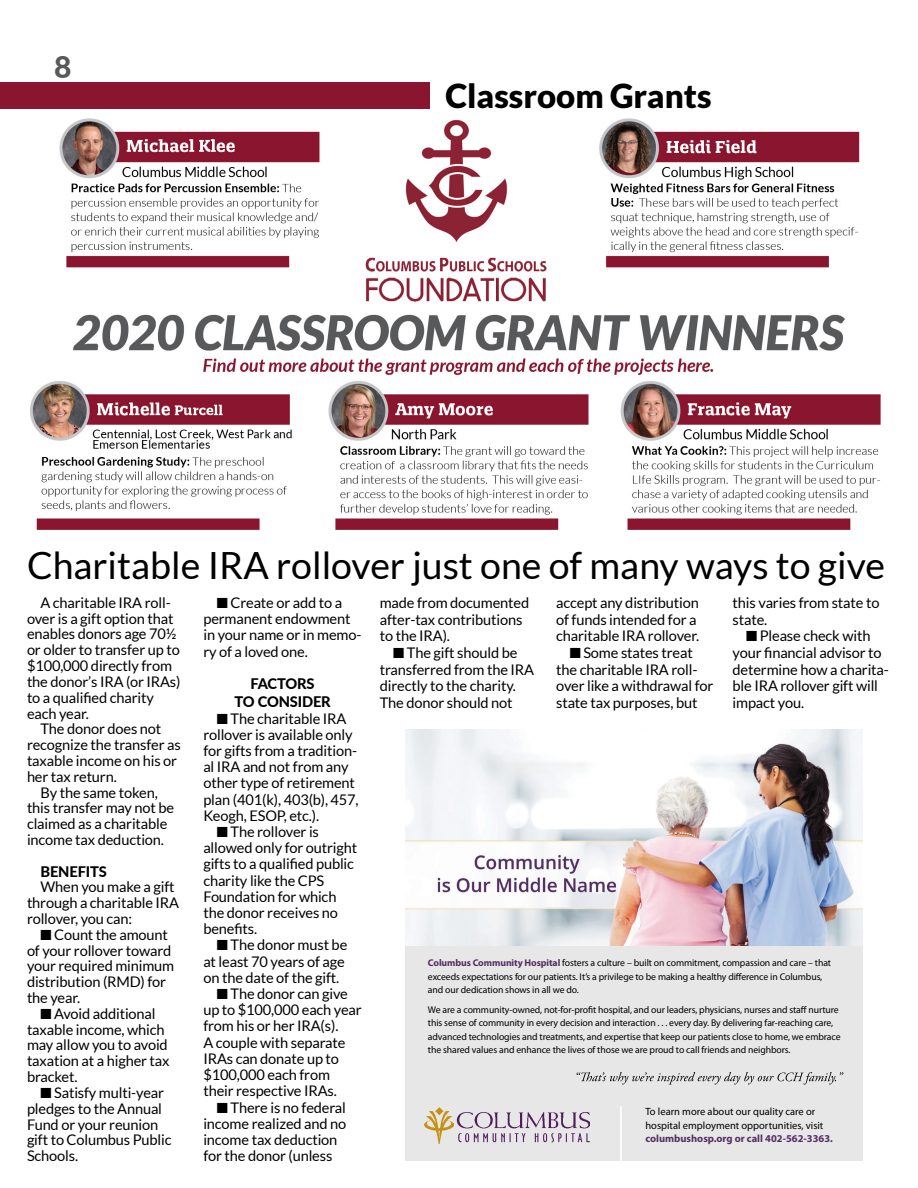
<style>
.page{position:relative;width:918px;height:1188px;background:#fff}
.page>*{position:absolute;margin:0;border:0;box-sizing:border-box;transform-origin:0 0}
.t1{font:37.5px "Lato";color:#000}
.t2{font:900 33px "Lato";color:#000}
.t3{font:800 30px "Lato";color:#58595b}
.t4{font:14.7px/16.2px "Lato";letter-spacing:-.01em;color:#000}
.t5{font:800 14.7px/18.5px "Lato";letter-spacing:-.01em;color:#000;text-align:center}
.t6{font:10.5px/13.5px "Myriad Pro";color:#000}
.t7{font:700 10.5px "Myriad Pro";color:#532e63}
.t8{font:9.75px/13.5px "Myriad Pro";letter-spacing:-.01em;color:#000}
.s1{font-weight:700;color:#532e63}
</style>
<div class="page">
<img style="left:0;top:108px;width:881px;height:422px">
<div style="left:0;top:82px;width:430px;height:26px;background:#8a152f"></div>
<div style="left:405px;top:904px;width:458px;height:257px;background:#e8e7e7"></div>
<img style="left:405px;top:730px;width:458px;height:216px">
<svg style="left:577px;top:1072px;width:266px;height:13px"></svg>
<img style="left:456px;top:1112px;width:134px;height:31px">
<img style="left:425px;top:1108px;width:29px;height:36px">
<hr style="left:620px;top:1106px;width:2px;height:55px;background:#fff">
<h3 class="t3" style="left:54px;top:44px;width:19px">8</h3>
<h2 class="t2" style="left:446px;top:77px;width:268px">Classroom Grants</h2>
<h1 class="t1" style="left:27px;top:544px;width:860px">Charitable IRA rollover just one of many ways to give</h1>
<p class="t4" style="left:27px;top:595px;width:155px;line-height:15.8px;text-indent:13px">A charitable IRA roll&shy;over is a gift option that enables donors age 70½ or older to transfer up to $100,000 directly from the donor’s IRA (or IRAs) to a qualified charity each year.</p>
<p class="t4" style="left:40px;top:721px;width:122px">The donor does not</p>
<p class="t4" style="left:27px;top:737px;width:155px">recognize the transfer as</p>
<p class="t4" style="left:27px;top:752px;width:152px">taxable income on his or</p>
<p class="t4" style="left:27px;top:768px;width:91px">her tax return.</p>
<p class="t4" style="left:40px;top:784px;width:119px">By the same token,</p>
<p class="t4" style="left:27px;top:800px;width:149px">this transfer may not be</p>
<p class="t4" style="left:27px;top:816px;width:142px">claimed as a charitable</p>
<p class="t4" style="left:27px;top:831px;width:139px">income tax deduction.</p>
<p class="t5" style="left:40px;top:861px;width:68px">BENEFITS</p>
<p class="t4" style="left:27px;top:879px;width:154px;line-height:15.8px;text-indent:13px">When you make a gift through a charitable IRA rollover, you can:</p>
<p class="t4" style="left:27px;top:927px;width:149px;line-height:15.8px;text-indent:13px">■ Count the amount of your rollover toward your required minimum distribution (RMD) for the year.</p>
<p class="t4" style="left:27px;top:1006px;width:144px;line-height:15.8px;text-indent:13px">■ Avoid additional taxable income, which may allow you to avoid taxation at a higher tax bracket.</p>
<p class="t4" style="left:27px;top:1085px;width:146px;line-height:15.8px;text-indent:13px">■ Satisfy multi-year pledges to the Annual<br>Fund or your reunion gift to Columbus Public<br>Schools.</p>
<p class="t4" style="left:203px;top:594px;width:160px;text-indent:13px">■ Create or add to a permanent endowment in your name or in memo&shy;ry of a loved one.</p>
<p class="t5" style="left:234px;top:674px;width:98px">FACTORS<br>TO CONSIDER</p>
<p class="t4" style="left:203px;top:710px;width:157px;text-indent:13px">■ The charitable IRA rollover is available only for gifts from a tradition&shy;al IRA and not from any other type of retirement plan (401(k), 403(b), 457,<br>Keogh, ESOP, etc.).</p>
<p class="t4" style="left:203px;top:824px;width:155px;text-indent:13px">■ The rollover is allowed only for outright gifts to a qualified public charity like the CPS<br>Foundation for which the donor receives no benefits.</p>
<p class="t4" style="left:203px;top:937px;width:145px;text-indent:13px">■ The donor must be at least 70 years of age on the date of the gift.</p>
<p class="t4" style="left:203px;top:986px;width:160px;text-indent:13px">■ The donor can give up to $100,000 each year from his or her IRA(s).<br>A couple with separate<br>IRAs can donate up to $100,000 each from their respective IRAs.</p>
<p class="t4" style="left:203px;top:1099px;width:144px;text-indent:13px">■ There is no federal income realized and no income tax deduction for the donor (unless</p>
<p class="t4" style="left:380px;top:594px;width:151px;line-height:16.6px">made from documented after-tax contributions to the IRA).</p>
<p class="t4" style="left:380px;top:644px;width:156px;line-height:16.6px;text-indent:13px">■ The gift should be transferred from the IRA directly to the charity.<br>The donor should not</p>
<p class="t4" style="left:556px;top:594px;width:145px;line-height:16.6px">accept any distribution of funds intended for a charitable IRA rollover.</p>
<p class="t4" style="left:556px;top:644px;width:159px;line-height:16.6px;text-indent:13px">■ Some states treat the charitable IRA roll&shy;over like a withdrawal for state tax purposes, but</p>
<p class="t4" style="left:733px;top:594px;width:148px;line-height:16.6px">this varies from state to state.</p>
<p class="t4" style="left:733px;top:628px;width:158px;line-height:16.6px;text-indent:13px">■ Please check with your financial advisor to determine how a charita&shy;ble IRA rollover gift will impact you.</p>
<p class="t8" style="left:428px;top:956px;width:405px"><span class="s1">Columbus Community Hospital</span> fosters a culture – built on commitment, compassion and care – that exceeds expectations for our patients. It’s a privilege to be making a healthy difference in Columbus, and our dedication shows in all we do.</p>
<p class="t8" style="left:428px;top:1002px;width:414px">We are a community-owned, not-for-profit hospital, and our leaders, physicians, nurses and staff nurture this sense of community in every decision and interaction . . . every day. By delivering far-reaching care, advanced technologies and treatments, and expertise that keep our patients close to home, we embrace the shared values and enhance the lives of those we are proud to call friends and neighbors.</p>
<p class="t6" style="left:645px;top:1105px;width:179px">To learn more about our quality care or hospital employment opportunities, visit</p>
<p class="t7" style="left:645px;top:1132px;width:189px">columbushosp.org or call 402-562-3363.</p>
</div>
